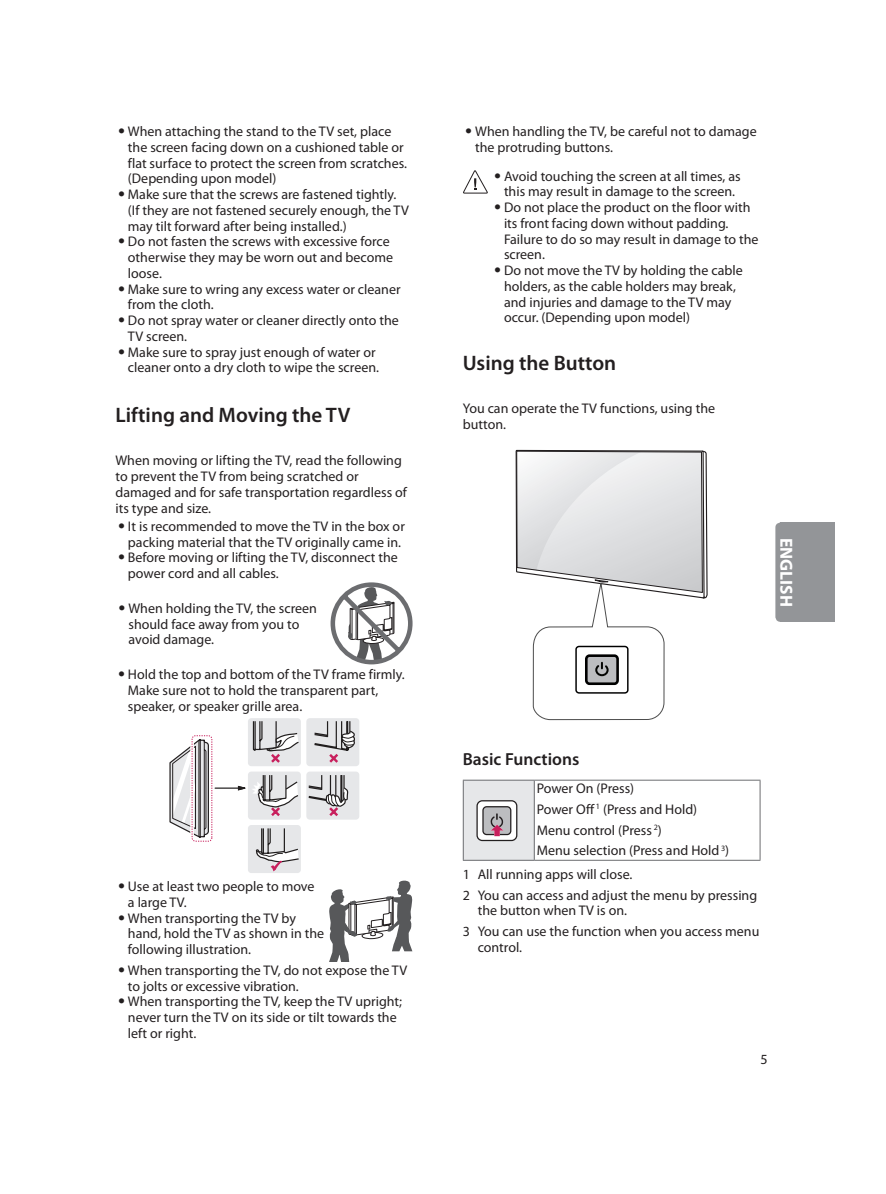
<style>
.page{position:relative;width:886px;height:1194px;background:#fff}
.page>*{position:absolute;margin:0;border:0;box-sizing:border-box;transform-origin:0 0}
.t1{font:600 21px "Myriad Pro";color:#231f20}
.t2{font:600 17.5px "Myriad Pro";color:#231f20}
.t3{font:700 17.5px "Myriad Pro";color:#fff}
.t4{font:14px/15.8px "Myriad Pro";color:#231f20}
.s1{font-family:"Univers";font-weight:300}
</style>
<div class="page">
<svg style="left:775px;top:522px;width:5px;height:100px"></svg>
<div style="left:780px;top:522px;width:55px;height:100px;background:#939598"></div>
<svg style="left:331px;top:582px;width:82px;height:82px"></svg>
<div style="left:306px;top:771px;width:53px;height:48px;background:#e6e7e9;border-radius:3px"></div>
<div style="left:306px;top:718px;width:53px;height:48px;background:#e6e7e9;border-radius:3px"></div>
<svg style="left:169px;top:718px;width:186px;height:155px"></svg>
<div style="left:190px;top:734px;width:24px;height:109px;border:4px solid #fff;border-radius:3px"></div>
<div style="left:192px;top:735px;width:20px;height:106px;border:1px dashed #c8205d;border-radius:3px"></div>
<svg style="left:329px;top:880px;width:83px;height:81px"></svg>
<svg style="left:463px;top:170px;width:25px;height:23px"></svg>
<svg style="left:516px;top:450px;width:192px;height:270px"></svg>
<div style="left:463px;top:780px;width:71px;height:80px;background:#e6e7e9"></div>
<hr style="left:463px;top:779px;width:71px;height:1px;background:#6c6d70">
<hr style="left:463px;top:780px;width:1px;height:79px;background:#6c6d70">
<hr style="left:534px;top:780px;width:1px;height:79px;background:#6c6d70">
<hr style="left:463px;top:859px;width:71px;height:1px;background:#6c6d70">
<hr style="left:534px;top:859px;width:226px;height:1px;background:#6c6d70">
<hr style="left:534px;top:779px;width:226px;height:1px;background:#6c6d70">
<hr style="left:760px;top:780px;width:1px;height:79px;background:#6c6d70">
<div style="left:477px;top:800px;width:40px;height:40px;background:#fff;border-radius:5px"></div>
<div style="left:476px;top:800px;width:41px;height:41px;border:1px solid #231f20;border-radius:5px"></div>
<div style="left:483px;top:806px;width:28px;height:28px;background:#bcbdc0;border-radius:4px"></div>
<div style="left:482px;top:806px;width:29px;height:29px;border:1px solid #231f20;border-radius:4px"></div>
<svg style="left:490px;top:813px;width:14px;height:23px"></svg>
<p class="t4" style="left:128px;top:123px;width:281px;text-indent:-10px"><span class="s1">•</span> When attaching the stand to the TV set, place the screen facing down on a cushioned table or flat surface to protect the screen from scratches. (Depending upon model)</p>
<p class="t4" style="left:128px;top:186px;width:282px;text-indent:-10px"><span class="s1">•</span> Make sure that the screws are fastened tightly. (If they are not fastened securely enough, the TV may tilt forward after being installed.)</p>
<p class="t4" style="left:128px;top:233px;width:267px;text-indent:-10px"><span class="s1">•</span> Do not fasten the screws with excessive force otherwise they may be worn out and become loose.</p>
<p class="t4" style="left:128px;top:281px;width:274px;text-indent:-10px"><span class="s1">•</span> Make sure to wring any excess water or cleaner from the cloth.</p>
<p class="t4" style="left:128px;top:312px;width:272px;text-indent:-10px"><span class="s1">•</span> Do not spray water or cleaner directly onto the<br>TV screen.</p>
<p class="t4" style="left:118px;top:344px;width:263px;text-align:right"><span class="s1">•</span> Make sure to spray just enough of water or cleaner onto a dry cloth to wipe the screen.</p>
<h1 class="t1" style="left:116px;top:402px;width:236px">Lifting and Moving the TV</h1>
<p class="t4" style="left:116px;top:452px;width:293px">When moving or lifting the TV, read the following to prevent the TV from being scratched or damaged and for safe transportation regardless of its type and size.</p>
<p class="t4" style="left:118px;top:518px;width:288px;text-align:center"><span class="s1">•</span> It is recommended to move the TV in the box or packing material that the TV originally came in.</p>
<p class="t4" style="left:128px;top:549px;width:271px;text-indent:-10px"><span class="s1">•</span> Before moving or lifting the TV, disconnect the power cord and all cables.</p>
<p class="t4" style="left:128px;top:600px;width:190px;text-indent:-10px"><span class="s1">•</span> When holding the TV, the screen should face away from you to avoid damage.</p>
<p class="t4" style="left:128px;top:666px;width:278px;text-indent:-10px"><span class="s1">•</span> Hold the top and bottom of the TV frame firmly.<br>Make sure not to hold the transparent part, speaker, or speaker grille area.</p>
<p class="t4" style="left:128px;top:878px;width:188px;text-indent:-10px"><span class="s1">•</span> Use at least two people to move a large TV.</p>
<p class="t4" style="left:128px;top:909px;width:198px;text-indent:-10px"><span class="s1">•</span> When transporting the TV by hand, hold the TV as shown in the following illustration.</p>
<p class="t4" style="left:128px;top:962px;width:281px;text-indent:-10px"><span class="s1">•</span> When transporting the TV, do not expose the TV to jolts or excessive vibration.</p>
<p class="t4" style="left:128px;top:993px;width:276px;text-indent:-10px"><span class="s1">•</span> When transporting the TV, keep the TV upright; never turn the TV on its side or tilt towards the left or right.</p>
<p class="t4" style="left:475px;top:123px;width:283px;text-indent:-10px"><span class="s1">•</span> When handling the TV, be careful not to damage the protruding buttons.</p>
<p class="t4" style="left:494px;top:168px;width:248px;text-align:center"><span class="s1">•</span> Avoid touching the screen at all times, as this may result in damage to the screen.</p>
<p class="t4" style="left:504px;top:199px;width:256px;text-indent:-10px"><span class="s1">•</span> Do not place the product on the floor with its front facing down without padding.<br>Failure to do so may result in damage to the screen.</p>
<p class="t4" style="left:504px;top:262px;width:240px;text-indent:-10px"><span class="s1">•</span> Do not move the TV by holding the cable holders, as the cable holders may break, and injuries and damage to the TV may occur. (Depending upon model)</p>
<h1 class="t1" style="left:463px;top:349px;width:155px">Using the Button</h1>
<p class="t4" style="left:463px;top:400px;width:254px">You can operate the TV functions, using the button.</p>
<p class="t3" style="left:798px;top:538px;width:70px;rotate:90deg">ENGLISH</p>
<p class="t2" style="left:463px;top:747px;width:118px">Basic Functions</p>
<p class="t4" style="left:537px;top:778px;width:194px;line-height:20.7px">Power On (Press)<br>Power Off <sup>1</sup> (Press and Hold)<br>Menu control (Press <sup>2</sup>)<br>Menu selection (Press and Hold <sup>3</sup>)</p>
<p class="t4" style="left:463px;top:863px;width:296px;line-height:20.7px">1 All running apps will close.<br>2 You can access and adjust the menu by pressing</p>
<p class="t4" style="left:463px;top:900px;width:298px;line-height:20.7px;text-indent:15px">the button when TV is on.<br>3 You can use the function when you access menu</p>
<p class="t4" style="left:478px;top:939px;width:46px">control.</p>
<p class="t4" style="left:760px;top:1051px;width:9px">5</p>
</div>
